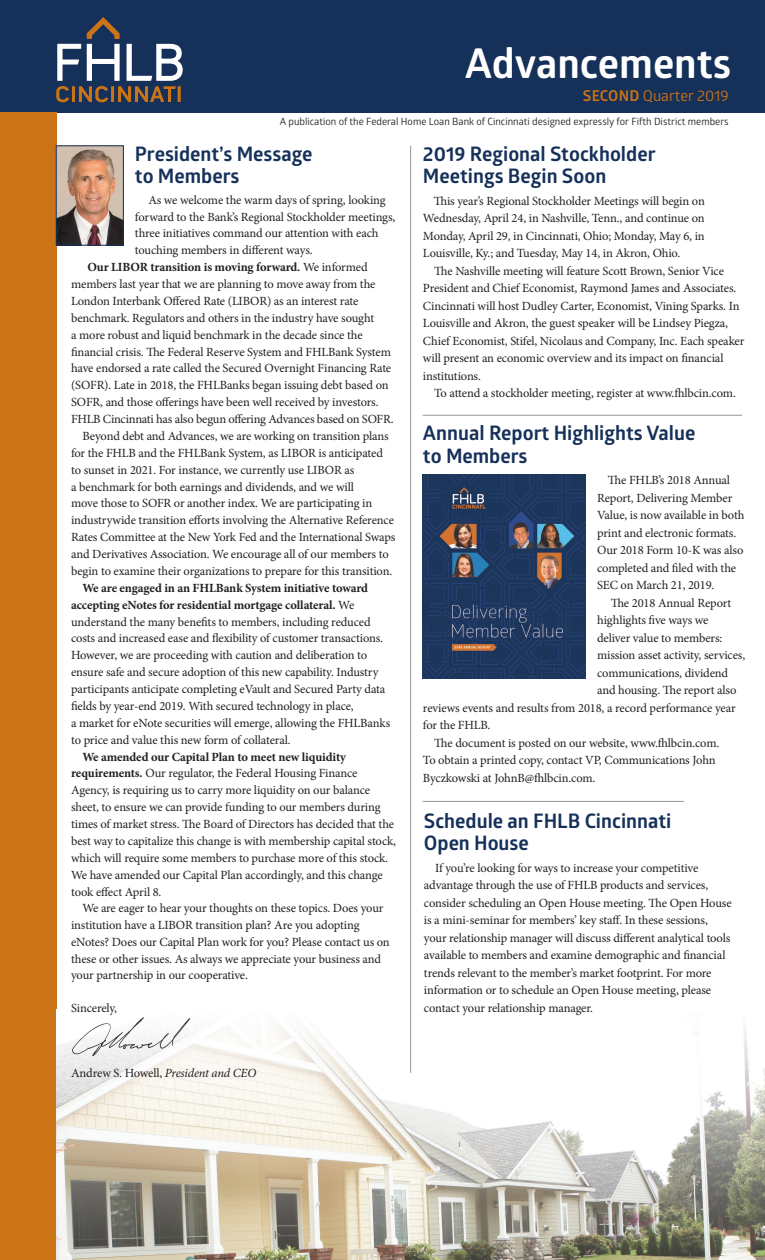
<style>
.page{position:relative;width:765px;height:1260px;background:#fff}
.page>*{position:absolute;margin:0;border:0;box-sizing:border-box;transform-origin:0 0}
.t1{font:700 41.25px "Glober";color:#fff}
.t2{font:700 20px/22.5px "Glober";color:#153059}
.t3{font:15px "Glober";color:#cb7317}
.t4{font:12.5px/16.9px "Minion Pro";letter-spacing:-.01em;color:#231f20}
.t5{font:10px "Glober";color:#231f20}
.s1{font-weight:700}
.s2{font-style:italic}
</style>
<div class="page">
<div style="left:0;top:0;width:765px;height:112px;background:#153059"></div>
<svg style="left:56px;top:17px;width:127px;height:85px"></svg>
<div style="left:0;top:112px;width:56px;height:1148px;background:#cb7317"></div>
<img style="left:56px;top:1010px;width:709px;height:250px">
<img style="left:58px;top:147px;width:64px;height:97px">
<div style="left:56px;top:145px;width:68px;height:101px;border:1px solid #153059"></div>
<hr style="left:410px;top:146px;width:1px;height:927px;background:#939598">
<img style="left:71px;top:1016px;width:119px;height:45px">
<hr style="left:423px;top:415px;width:319px;height:1px;background:#939598">
<img style="left:423px;top:475px;width:163px;height:203px">
<hr style="left:423px;top:801px;width:261px;height:1px;background:#939598">
<p class="t1" style="left:465px;top:35px;width:268px">Advancements</p>
<p class="t3" style="left:583px;top:85px;width:147px"><span class="s1">SECOND</span> Quarter 2019</p>
<p class="t5" style="left:280px;top:114px;width:450px">A publication of the Federal Home Loan Bank of Cincinnati designed expressly for Fifth District members</p>
<p class="t2" style="left:135px;top:142px;width:179px">President’s Message</p>
<p class="t2" style="left:135px;top:165px;width:106px">to Members</p>
<p class="t4" style="left:135px;top:191px;width:262px;text-indent:14px">As we welcome the warm days of spring, looking forward to the Bank’s Regional Stockholder meetings, three initiatives command our attention with each touching members in different ways.</p>
<p class="t4" style="left:71px;top:259px;width:324px;text-indent:16px"><span class="s1">Our LIBOR transition is moving forward.</span> We informed members last year that we are planning to move away from the London Interbank Offered Rate (LIBOR) as an interest rate benchmark. Regulators and others in the industry have sought<br>a more robust and liquid benchmark in the decade since the financial crisis. The Federal Reserve System and FHLBank System have endorsed a rate called the Secured Overnight Financing Rate (SOFR). Late in 2018, the FHLBanks began issuing debt based on SOFR, and those offerings have been well received by investors.<br>FHLB Cincinnati has also begun offering Advances based on SOFR.</p>
<p class="t4" style="left:71px;top:428px;width:326px;text-indent:11px">Beyond debt and Advances, we are working on transition plans for the FHLB and the FHLBank System, as LIBOR is anticipated to sunset in 2021. For instance, we currently use LIBOR as<br>a benchmark for both earnings and dividends, and we will<br>move those to SOFR or another index. We are participating in industrywide transition efforts involving the Alternative Reference Rates Committee at the New York Fed and the International Swaps and Derivatives Association. We encourage all of our members to begin to examine their organizations to prepare for this transition.</p>
<p class="t4" style="left:71px;top:579px;width:321px;text-indent:11px"><span class="s1">We are engaged in an FHLBank System initiative toward accepting eNotes for residential mortgage collateral.</span> We understand the many benefits to members, including reduced costs and increased ease and flexibility of customer transactions.<br>However, we are proceeding with caution and deliberation to ensure safe and secure adoption of this new capability. Industry participants anticipate completing eVault and Secured Party data fields by year-end 2019. With secured technology in place,<br>a market for eNote securities will emerge, allowing the FHLBanks to price and value this new form of collateral.</p>
<p class="t4" style="left:71px;top:748px;width:326px;text-indent:11px"><span class="s1">We amended our Capital Plan to meet new liquidity requirements.</span> Our regulator, the Federal Housing Finance Agency, is requiring us to carry more liquidity on our balance sheet, to ensure we can provide funding to our members during times of market stress. The Board of Directors has decided that the best way to capitalize this change is with membership capital stock, which will require some members to purchase more of this stock.<br>We have amended our Capital Plan accordingly, and this change took effect April 8.</p>
<p class="t4" style="left:71px;top:900px;width:320px;text-indent:11px">We are eager to hear your thoughts on these topics. Does your institution have a LIBOR transition plan? Are you adopting eNotes? Does our Capital Plan work for you? Please contact us on these or other issues. As always we appreciate your business and your partnership in our cooperative.</p>
<p class="t4" style="left:71px;top:999px;width:47px">Sincerely,</p>
<p class="t2" style="left:423px;top:142px;width:234px">2019 Regional Stockholder<br>Meetings Begin Soon</p>
<p class="t4" style="left:423px;top:192px;width:283px;line-height:17.5px;text-align:justify;text-indent:11px">This year’s Regional Stockholder Meetings will begin on Wednesday, April 24, in Nashville, Tenn., and continue on Monday, April 29, in Cincinnati, Ohio; Monday, May 6, in Louisville, Ky.; and Tuesday, May 14, in Akron, Ohio.</p>
<p class="t4" style="left:423px;top:262px;width:323px;line-height:17.5px;text-indent:11px">The Nashville meeting will feature Scott Brown, Senior Vice President and Chief Economist, Raymond James and Associates.<br>Cincinnati will host Dudley Carter, Economist, Vining Sparks. In Louisville and Akron, the guest speaker will be Lindsey Piegza, Chief Economist, Stifel, Nicolaus and Company, Inc. Each speaker will present an economic overview and its impact on financial institutions.</p>
<p class="t4" style="left:434px;top:385px;width:303px">To attend a stockholder meeting, register at www.fhlbcin.com.</p>
<p class="t2" style="left:423px;top:422px;width:274px">Annual Report Highlights Value to Members</p>
<p class="t4" style="left:597px;top:471px;width:149px;line-height:17.5px;text-indent:11px">The FHLB’s 2018 Annual<br>Report, Delivering Member<br>Value, is now available in both print and electronic formats.<br>Our 2018 Form 10-K was also completed and filed with the<br>SEC on March 21, 2019.</p>
<p class="t4" style="left:611px;top:594px;width:122px">The 2018 Annual Report</p>
<p class="t4" style="left:597px;top:612px;width:113px">highlights five ways we</p>
<p class="t4" style="left:597px;top:629px;width:127px">deliver value to members:</p>
<p class="t4" style="left:597px;top:647px;width:150px">mission asset activity, services,</p>
<p class="t4" style="left:597px;top:664px;width:133px">communications, dividend</p>
<p class="t4" style="left:597px;top:682px;width:141px">and housing. The report also</p>
<p class="t4" style="left:423px;top:699px;width:314px">reviews events and results from 2018, a record performance year</p>
<p class="t4" style="left:423px;top:717px;width:69px">for the FHLB.</p>
<p class="t4" style="left:423px;top:734px;width:298px;line-height:17.5px;text-indent:11px">The document is posted on our website, www.fhlbcin.com.<br>To obtain a printed copy, contact VP, Communications John<br>Byczkowski at JohnB@fhlbcin.com.</p>
<p class="t2" style="left:424px;top:809px;width:249px">Schedule an FHLB Cincinnati<br>Open House</p>
<p class="t4" style="left:424px;top:859px;width:309px;line-height:17.5px;text-indent:11px">If you’re looking for ways to increase your competitive advantage through the use of FHLB products and services, consider scheduling an Open House meeting. The Open House is a mini-seminar for members’ key staff. In these sessions, your relationship manager will discuss different analytical tools available to members and examine demographic and financial trends relevant to the member’s market footprint. For more information or to schedule an Open House meeting, please contact your relationship manager.</p>
<p class="t4" style="left:71px;top:1065px;width:187px">Andrew S. Howell, <span class="s2">President and CEO</span></p>
</div>
